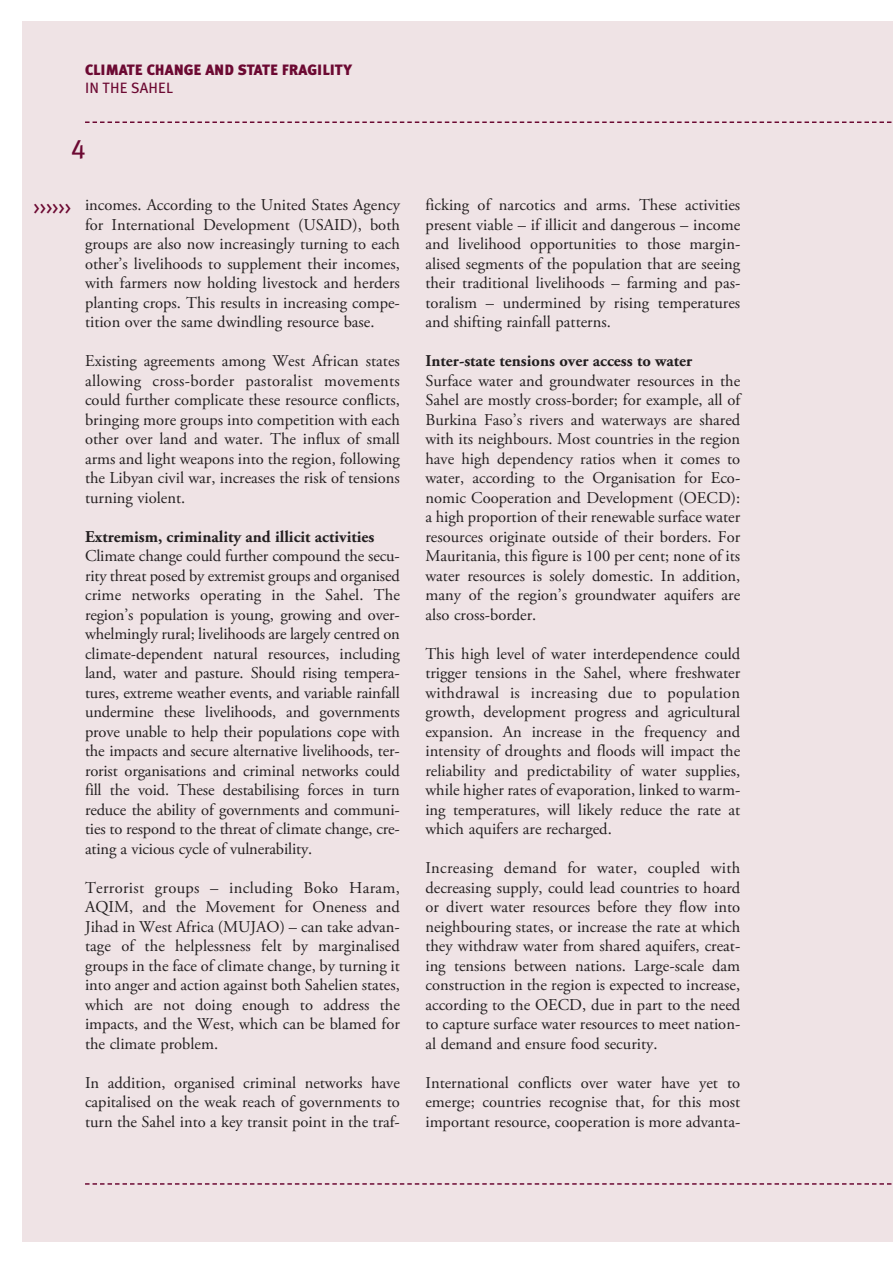
<style>
.page{position:relative;width:893px;height:1263px;background:#fff}
.page>*{position:absolute;margin:0;border:0;box-sizing:border-box;transform-origin:0 0}
.t1{font:27px "Meta Plus Book Caps";color:#6c0932}
.t2{font:18px "Meta Plus Book Caps";color:#6c0932}
.t3{font:16.5px/19.5px "Adobe Garamond Pro";color:#231f20;text-align:justify}
.t4{font:700 16.5px "Adobe Garamond Pro";color:#231f20}
.t5{font:900 15px "Meta Plus";color:#6c0932}
.t6{font:15px "Meta Plus";letter-spacing:.02em;color:#6c0932}
</style>
<div class="page">
<div style="left:22px;top:22px;width:871px;height:1220px;background:#efe3e5"></div>
<svg style="left:85px;top:121px;width:807px;height:2px"></svg>
<svg style="left:85px;top:1183px;width:807px;height:2px"></svg>
<p class="t5" style="left:85px;top:61px;width:269px">CLIMATE CHANGE AND STATE FRAGILITY</p>
<p class="t6" style="left:85px;top:79px;width:90px">IN THE SAHEL</p>
<h1 class="t1" style="left:71px;top:133px;width:16px">4</h1>
<p class="t2" style="left:34px;top:197px;width:39px">&gt;&gt;&gt;&gt;&gt;&gt;</p>
<p class="t3" style="left:85px;top:196px;width:316px">incomes. According to the United States Agency for International Development (USAID), both groups are also now increasingly turning to each other’s livelihoods to supplement their incomes, with farmers now holding livestock and herders planting crops. This results in increasing compe&shy;tition over the same dwindling resource base.</p>
<p class="t3" style="left:85px;top:352px;width:316px">Existing agreements among West African states allowing cross-border pastoralist movements could further complicate these resource conflicts, bringing more groups into competition with each other over land and water. The influx of small arms and light weapons into the region, following the Libyan civil war, increases the risk of tensions turning violent.</p>
<p class="t4" style="left:85px;top:530px;width:291px">Extremism, criminality and illicit activities</p>
<p class="t3" style="left:85px;top:547px;width:316px">Climate change could further compound the secu&shy;rity threat posed by extremist groups and organised crime networks operating in the Sahel. The region’s population is young, growing and over&shy;whelmingly rural; livelihoods are largely centred on climate-dependent natural resources, including land, water and pasture. Should rising tempera&shy;tures, extreme weather events, and variable rainfall undermine these livelihoods, and governments prove unable to help their populations cope with the impacts and secure alternative livelihoods, ter&shy;rorist organisations and criminal networks could fill the void. These destabilising forces in turn reduce the ability of governments and communi&shy;ties to respond to the threat of climate change, cre&shy;ating a vicious cycle of vulnerability.</p>
<p class="t3" style="left:85px;top:879px;width:316px">Terrorist groups – including Boko Haram, AQIM, and the Movement for Oneness and Jihad in West Africa (MUJAO) – can take advan&shy;tage of the helplessness felt by marginalised groups in the face of climate change, by turning it into anger and action against both Sahelien states, which are not doing enough to address the impacts, and the West, which can be blamed for the climate problem.</p>
<p class="t3" style="left:85px;top:1074px;width:316px">In addition, organised criminal networks have capitalised on the weak reach of governments to turn the Sahel into a key transit point in the traf-</p>
<p class="t3" style="left:425px;top:196px;width:316px">ficking of narcotics and arms. These activities present viable – if illicit and dangerous – income and livelihood opportunities to those margin&shy;alised segments of the population that are seeing their traditional livelihoods – farming and pas&shy;toralism – undermined by rising temperatures and shifting rainfall patterns.</p>
<p class="t4" style="left:425px;top:354px;width:268px">Inter-state tensions over access to water</p>
<p class="t3" style="left:425px;top:372px;width:316px">Surface water and groundwater resources in the Sahel are mostly cross-border; for example, all of Burkina Faso’s rivers and waterways are shared with its neighbours. Most countries in the region have high dependency ratios when it comes to water, according to the Organisation for Eco&shy;nomic Cooperation and Development (OECD): a high proportion of their renewable surface water resources originate outside of their borders. For Mauritania, this figure is 100 per cent; none of its water resources is solely domestic. In addition, many of the region’s groundwater aquifers are also cross-border.</p>
<p class="t3" style="left:425px;top:645px;width:316px">This high level of water interdependence could trigger tensions in the Sahel, where freshwater withdrawal is increasing due to population growth, development progress and agricultural expansion. An increase in the frequency and intensity of droughts and floods will impact the reliability and predictability of water supplies, while higher rates of evaporation, linked to warm&shy;ing temperatures, will likely reduce the rate at which aquifers are recharged.</p>
<p class="t3" style="left:425px;top:859px;width:316px">Increasing demand for water, coupled with decreasing supply, could lead countries to hoard or divert water resources before they flow into neighbouring states, or increase the rate at which they withdraw water from shared aquifers, creat&shy;ing tensions between nations. Large-scale dam construction in the region is expected to increase, according to the OECD, due in part to the need to capture surface water resources to meet nation&shy;al demand and ensure food security.</p>
<p class="t3" style="left:425px;top:1074px;width:316px">International conflicts over water have yet to emerge; countries recognise that, for this most important resource, cooperation is more advanta-</p>
</div>
